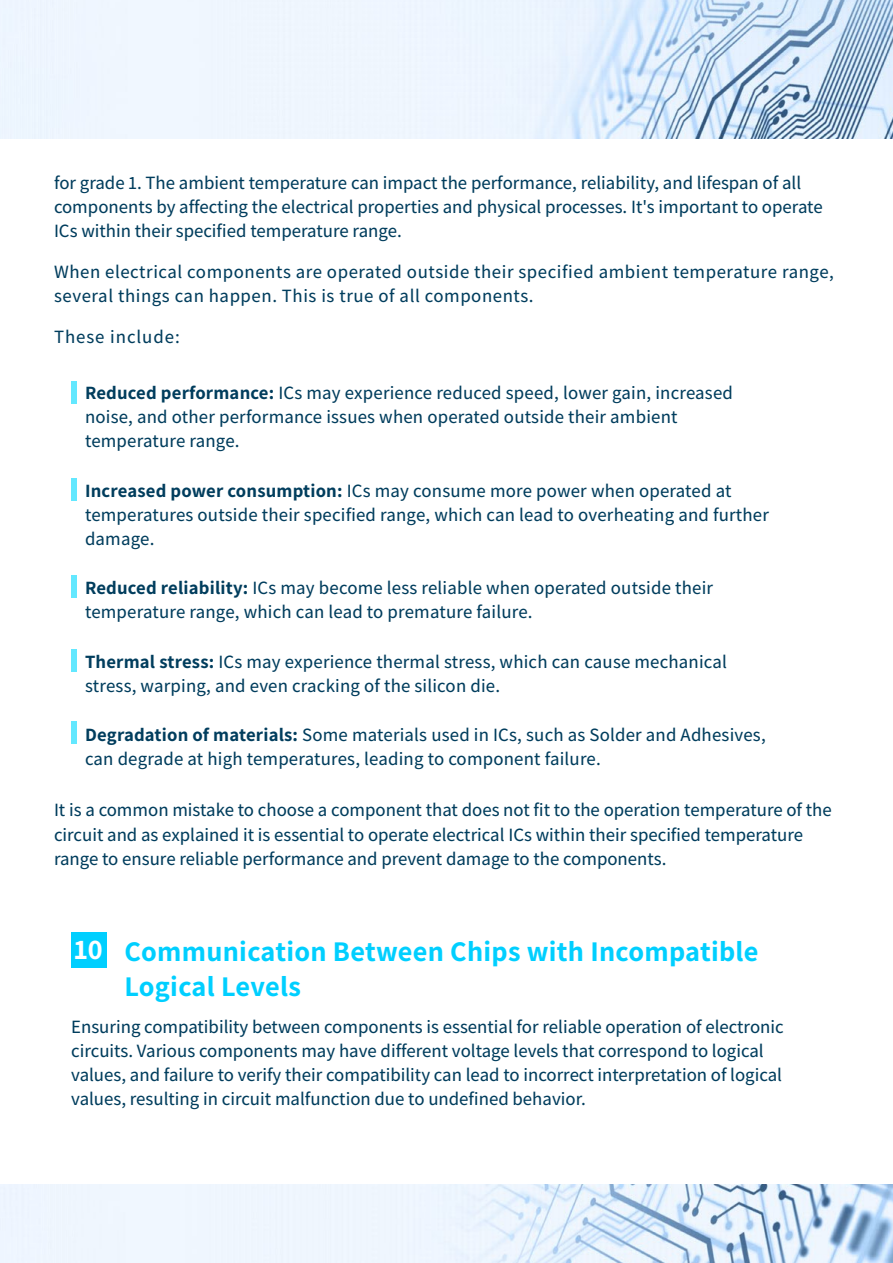
<style>
.page{position:relative;width:893px;height:1263px;background:#fff}
.page>*{position:absolute;margin:0;border:0;box-sizing:border-box;transform-origin:0 0}
.t1{font:700 28.5px/34.2px "Assistant";letter-spacing:.01em;color:#00cfff}
.t2{font:700 28.5px "Assistant";color:#fff}
.t3{font:500 18.75px/24px "Assistant";color:#003d5d}
.t4{font:500 18.75px/24px "Assistant";letter-spacing:.03em;color:#003d5d}
.t5{font:500 18.75px "Assistant";letter-spacing:.05em;color:#003d5d}
.s1{font-weight:700}
</style>
<div class="page">
<img style="left:0;top:1184px;width:893px;height:79px">
<img style="left:0;top:0;width:893px;height:138px">
<div style="left:71px;top:381px;width:6px;height:23px;background:#63e8ff"></div>
<div style="left:71px;top:478px;width:6px;height:23px;background:#63e8ff"></div>
<div style="left:71px;top:575px;width:6px;height:23px;background:#63e8ff"></div>
<div style="left:71px;top:649px;width:6px;height:23px;background:#63e8ff"></div>
<div style="left:71px;top:721px;width:6px;height:23px;background:#63e8ff"></div>
<div style="left:71px;top:932px;width:36px;height:36px;background:#00cfff"></div>
<p class="t3" style="left:54px;top:170px;width:770px">for grade 1. The ambient temperature can impact the performance, reliability, and lifespan of all components by affecting the electrical properties and physical processes It. s' important to operate<br>ICs within their specified temperature range.</p>
<p class="t4" style="left:54px;top:259px;width:781px">When electrical components are operated outside their specified ambient temperature range, several things can happen. This is true of all components.</p>
<p class="t5" style="left:54px;top:324px;width:127px">These include:</p>
<p class="t3" style="left:85px;top:380px;width:649px"><span class="s1">Reduced performance:</span> ICs may experience reduced speed, lower gain, increased noise, and other performance issues when operated outside their ambient temperature range.</p>
<p class="t3" style="left:85px;top:477px;width:685px"><span class="s1">Increased power consumption:</span> ICs may consume more power when operated at temperatures outside their specified range, which can lead to overheating and further damage.</p>
<p class="t3" style="left:85px;top:575px;width:629px"><span class="s1">Reduced reliability:</span> ICs may become less reliable when operated outside their temperature range, which can lead to premature failure.</p>
<p class="t3" style="left:85px;top:648px;width:643px"><span class="s1">Thermal stress:</span> ICs may experience thermal stress, which can cause mechanical stress, warping, and even cracking of the silicon die.</p>
<p class="t3" style="left:85px;top:722px;width:682px"><span class="s1">Degradation of materials:</span> Some materials used in ICs, such as Solder and Adhesives, can degrade at high temperatures, leading to component failure.</p>
<p class="t3" style="left:54px;top:797px;width:779px">It is a common mistake to choose a component that does not fit to the operation temperature of the circuit and as explained isit essential to operate electrical ICs within their specified temperature range to ensure reliable performance and prevent damage to the components.</p>
<h1 class="t2" style="left:74px;top:930px;width:30px">10</h1>
<h1 class="t1" style="left:124px;top:933px;width:636px">Communication Between Chips with Incompatible<br>Logical Levels</h1>
<p class="t3" style="left:71px;top:1014px;width:714px">Ensuring compatibility between components is essential for reliable operation of electronic circuits. Various components may have different voltage levels that correspond to logical values, and failure to verify their compatibility can lead to incorrect interpretation of logical values, resulting in circuit malfunction due to undefined behavior.</p>
</div>
